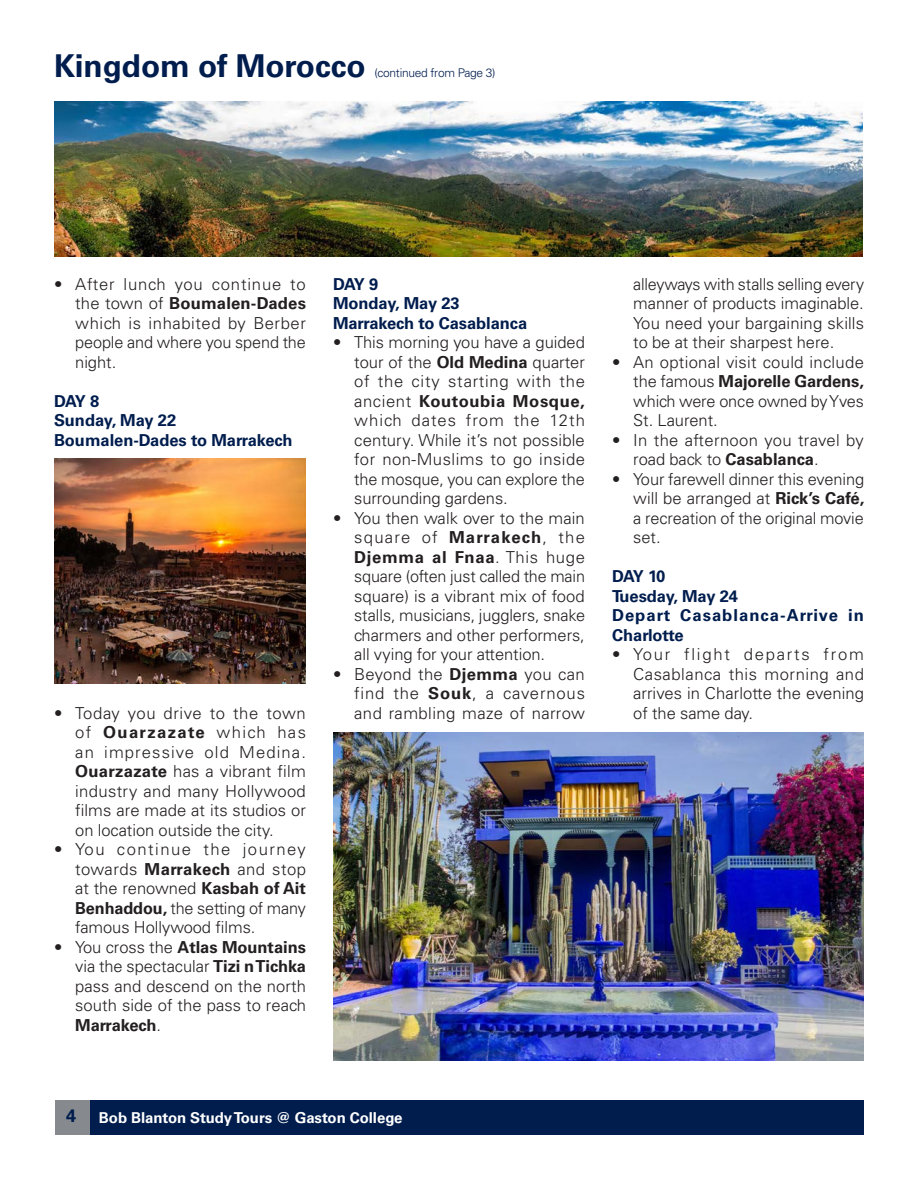
<style>
.page{position:relative;width:918px;height:1188px;background:#fff}
.page>*{position:absolute;margin:0;border:0;box-sizing:border-box;transform-origin:0 0}
.t1{font:700 31.5px "Univers LT Std";letter-spacing:-.005em;color:#001d4e}
.t2{font:700 18px "Univers LT Std";color:#001d4e}
.indent{font:300 16.5px/19.5px "Univers LT Std";letter-spacing:-.005em;color:#231f20;text-align:justify}
.indent-2{font:700 16.5px "Univers LT Std";letter-spacing:-.005em;color:#001d4e}
.indent-3{font:300 16.5px/19.5px "Univers LT Std";letter-spacing:.02em;color:#231f20}
.indent-4{font:700 16.5px/19.5px "Univers LT Std";letter-spacing:.06em;color:#001d4e}
.t3{font:700 15px "Univers LT Std";letter-spacing:-.005em;color:#fff}
.t4{font:300 12px "Univers LT Std";letter-spacing:-.025em;color:#001d4e}
.s1{font-weight:700}
</style>
<div class="page">
<div style="left:55px;top:1100px;width:809px;height:34px;background:#001d4e"></div>
<div style="left:55px;top:1100px;width:34px;height:34px;background:#868a8e"></div>
<img style="left:54px;top:101px;width:808px;height:156px">
<img style="left:54px;top:459px;width:252px;height:224px">
<img style="left:333px;top:732px;width:531px;height:328px">
<p class="t1" style="left:54px;top:48px;width:313px">Kingdom of Morocco</p>
<p class="t4" style="left:374px;top:66px;width:123px">(continued from Page 3)</p>
<p class="indent" style="left:75px;top:274px;width:232px;text-indent:-21px">• After lunch you continue to the town of <span class="s1">Boumalen-Dades </span>which is inhabited by Berber people and where you spend the night.</p>
<p class="indent-2" style="left:54px;top:391px;width:47px">DAY 8</p>
<p class="indent-2" style="left:54px;top:411px;width:124px">Sunday, May 22</p>
<p class="indent-2" style="left:54px;top:430px;width:240px">Boumalen-Dades to Marrakech</p>
<p class="indent" style="left:75px;top:703px;width:232px;text-indent:-21px">• Today you drive to the town of <span class="s1">Ouarzazate</span> which has an impressive old Medina.<br><span class="s1">Ouarzazate</span> has a vibrant film industry and many Hollywood films are made at its studios or on location outside the city.</p>
<p class="indent" style="left:75px;top:840px;width:232px;text-indent:-21px">• You continue the journey towards <span class="s1">Marrakech</span> and stop at the renowned <span class="s1">Kasbah of Ait Benhaddou,</span> the setting of many famous Hollywood films.</p>
<p class="indent" style="left:75px;top:937px;width:232px;text-indent:-21px">• You cross the <span class="s1">Atlas Mountains </span>via the spectacular <span class="s1">Tizi n Tichka </span>pass and descend on the north south side of the pass to reach <span class="s1">Marrakech</span>.</p>
<p class="indent-2" style="left:333px;top:274px;width:47px">DAY 9</p>
<p class="indent-2" style="left:333px;top:294px;width:128px">Monday, May 23</p>
<p class="indent-2" style="left:333px;top:313px;width:196px">Marrakech to Casablanca</p>
<p class="indent" style="left:354px;top:332px;width:232px;text-indent:-21px">• This morning you have a guided tour of the <span class="s1">Old Medina</span> quarter of the city starting with the ancient <span class="s1">Koutoubia Mosque, </span>which dates from the 12th century. While it’s not possible for non-Muslims to go inside the mosque, you can explore the surrounding gardens.</p>
<p class="indent" style="left:354px;top:508px;width:232px;text-indent:-21px">• You then walk over to the main square of <span class="s1">Marrakech</span>, the <span class="s1">Djemma al Fnaa</span>. This huge square (often just called the main square) is a vibrant mix of food stalls, musicians, jugglers, snake charmers and other performers, all vying for your attention.</p>
<p class="indent" style="left:354px;top:664px;width:232px;text-indent:-21px">• Beyond the <span class="s1">Djemma</span> you can find the <span class="s1">Souk</span>, a cavernous and rambling maze of narrow</p>
<p class="indent" style="left:633px;top:274px;width:232px">alleyways with stalls selling every manner of products imaginable.<br>You need your bargaining skills to be at their sharpest here.</p>
<p class="indent" style="left:633px;top:352px;width:232px;text-indent:-21px">• An optional visit could include the famous <span class="s1">Majorelle Gardens, </span>which were once owned by Yves St. Laurent.</p>
<p class="indent-3" style="left:633px;top:430px;width:232px;text-indent:-21px">• In the afternoon you travel by road back to <span class="s1">Casablanca</span>.</p>
<p class="indent" style="left:633px;top:469px;width:233px;text-indent:-21px">• Your farewell dinner this evening will be arranged at <span class="s1">Rick’s Café, </span>a recreation of the original movie set.</p>
<p class="indent-2" style="left:612px;top:567px;width:55px">DAY 10</p>
<p class="indent-2" style="left:612px;top:586px;width:128px">Tuesday, May 24</p>
<p class="indent-4" style="left:612px;top:606px;width:253px">Depart Casablanca-Arrive in<br>Charlotte</p>
<p class="indent" style="left:633px;top:645px;width:232px;text-indent:-21px">• Your flight departs from Casablanca this morning and arrives in Charlotte the evening of the same day.</p>
<p class="t2" style="left:66px;top:1105px;width:12px">4</p>
<p class="t3" style="left:99px;top:1109px;width:305px">Bob Blanton Study Tours @ Gaston College</p>
</div>
